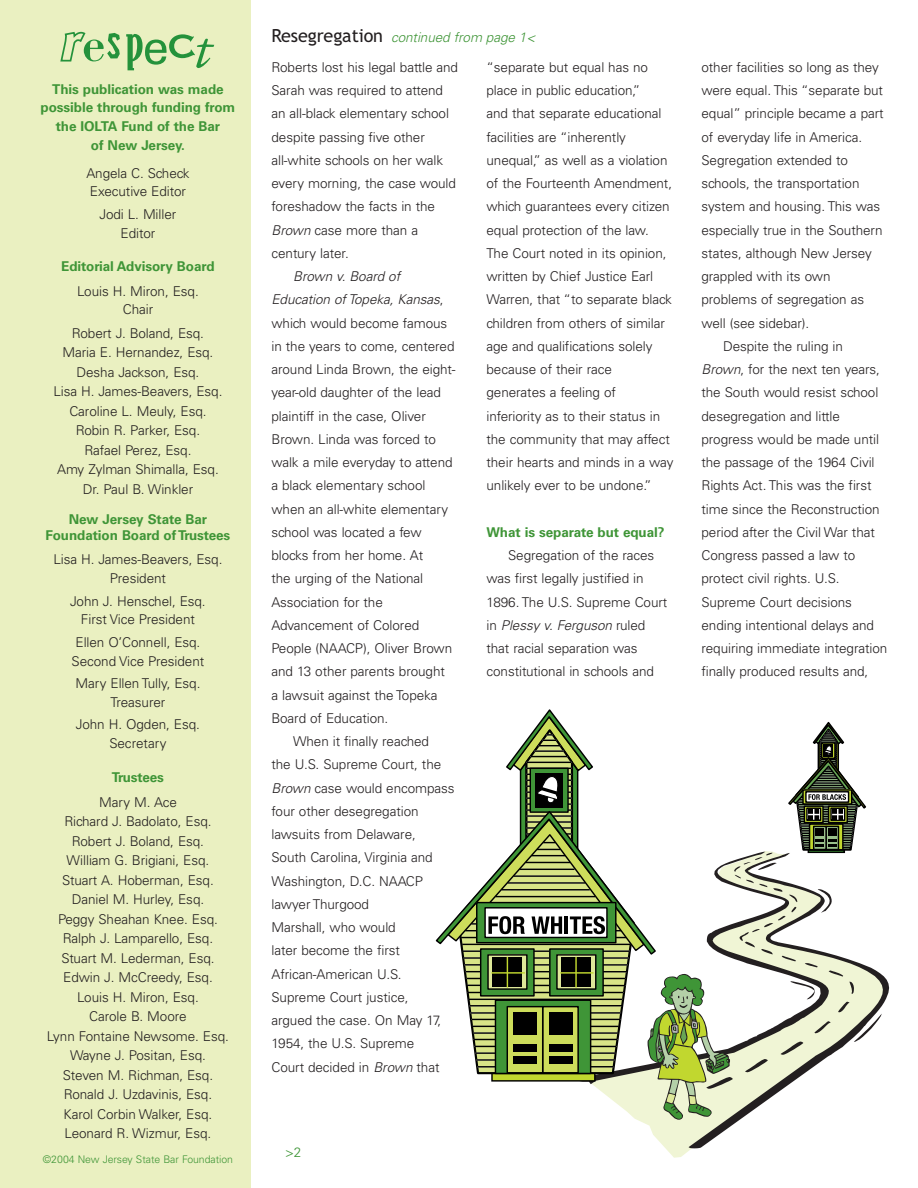
<style>
.page{position:relative;width:918px;height:1188px;background:#fff}
.page>*{position:absolute;margin:0;border:0;box-sizing:border-box;transform-origin:0 0}
.t1{font:300 13.5px/23.2px "Univers";letter-spacing:-.005em;color:#231f20;text-align:center}
.t2{font:700 13.5px/18.8px "Univers";letter-spacing:-.005em;color:#3f9537;text-align:center}
.t3{font:italic 300 13.5px "Univers";letter-spacing:-.005em;color:#231f20}
.t4{font:italic 300 13.5px "Univers";letter-spacing:-.005em;color:#3f9537}
.t5{font:300 13.5px "Univers";color:#3f9537}
.t6{font:300 10.5px "Univers";letter-spacing:-.005em;color:#3f9537}
.s1{font-family:"Trebuchet MS";font-weight:400;font-style:normal;font-size:18px;color:#231f20}
.s2{font-style:italic}
.s3{font-style:normal}
</style>
<div class="page">
<div style="left:0;top:0;width:251px;height:1188px;background:#eaf0c1"></div>
<svg style="left:60px;top:31px;width:60px;height:31px"></svg>
<svg style="left:126px;top:34px;width:88px;height:36px"></svg>
<svg style="left:638px;top:1120px;width:61px;height:38px;fill:#f0f5d5"></svg>
<svg style="left:689px;top:975px;width:200px;height:173px"></svg>
<svg style="left:435px;top:709px;width:447px;height:411px"></svg>
<p class="t2" style="left:41px;top:81px;width:196px">This publication was made possible through funding from the IOLTA Fund of the Bar<br>of New Jersey.</p>
<p class="t1" style="left:86px;top:165px;width:105px;line-height:18.8px;text-align:left">Angela C. Scheck<br>Executive Editor</p>
<p class="t1" style="left:100px;top:206px;width:78px;line-height:18.8px">Jodi L. Miller<br>Editor</p>
<p class="t2" style="left:61px;top:259px;width:155px">Editorial Advisory Board</p>
<p class="t1" style="left:77px;top:283px;width:123px;line-height:18.8px">Louis H. Miron, Esq.<br>Chair</p>
<p class="t1" style="left:53px;top:324px;width:171px;line-height:19.5px">Robert J. Boland, Esq.<br>Maria E. Hernandez, Esq.<br>Desha Jackson, Esq.<br>Lisa H. James-Beavers, Esq.<br>Caroline L. Meuly, Esq.<br>Robin R. Parker, Esq.<br>Rafael Perez, Esq.<br>Amy Zylman Shimalla, Esq.<br>Dr. Paul B. Winkler</p>
<p class="t2" style="left:46px;top:512px;width:186px;line-height:16.5px">New Jersey State Bar<br>Foundation Board of Trustees</p>
<p class="t1" style="left:53px;top:551px;width:171px;line-height:18.8px">Lisa H. James-Beavers, Esq.<br>President</p>
<p class="t1" style="left:70px;top:593px;width:137px;line-height:18.8px">John J. Henschel, Esq.<br>First Vice President</p>
<p class="t1" style="left:72px;top:634px;width:134px;line-height:18.8px;text-align:left">Ellen O’Connell, Esq.<br>Second Vice President</p>
<p class="t1" style="left:76px;top:675px;width:126px;line-height:18.8px">Mary Ellen Tully, Esq.<br>Treasurer</p>
<p class="t1" style="left:76px;top:716px;width:125px;line-height:18.8px">John H. Ogden, Esq.<br>Secretary</p>
<p class="t2" style="left:112px;top:769px;width:54px">Trustees</p>
<p class="t1" style="left:47px;top:794px;width:184px;line-height:19.5px">Mary M. Ace<br>Richard J. Badolato, Esq.<br>Robert J. Boland, Esq.<br>William G. Brigiani, Esq.<br>Stuart A. Hoberman, Esq.<br>Daniel M. Hurley, Esq.<br>Peggy Sheahan Knee. Esq.<br>Ralph J. Lamparello, Esq.<br>Stuart M. Lederman, Esq.<br>Edwin J. McCreedy, Esq.<br>Louis H. Miron, Esq.<br>Carole B. Moore<br>Lynn Fontaine Newsome. Esq.<br>Wayne J. Positan, Esq.<br>Steven M. Richman, Esq.<br>Ronald J. Uzdavinis, Esq.<br>Karol Corbin Walker, Esq.<br>Leonard R. Wizmur, Esq.</p>
<p class="t6" style="left:43px;top:1156px;width:192px">©2004 New Jersey State Bar Foundation</p>
<p class="t4" style="left:272px;top:32px;width:265px"><span class="s1">Resegregation</span> continued from page 1&lt;</p>
<p class="t1" style="left:271px;top:57px;width:188px;text-align:left">Roberts lost his legal battle and<br>Sarah was required to attend an all-black elementary school despite passing five other all-white schools on her walk every morning, the case would foreshadow the facts in the<br><span class="s2">Brown</span> case more than a century later.</p>
<p class="t3" style="left:293px;top:271px;width:109px">Brown v. Board of</p>
<p class="t3" style="left:271px;top:295px;width:174px">Education of Topeka, Kansas<span class="s3">,</span></p>
<p class="t1" style="left:271px;top:313px;width:177px">which would become famous</p>
<p class="t1" style="left:271px;top:336px;width:185px">in the years to come, centered</p>
<p class="t1" style="left:271px;top:359px;width:186px">around Linda Brown, the eight-</p>
<p class="t1" style="left:271px;top:382px;width:171px">year-old daughter of the lead</p>
<p class="t1" style="left:271px;top:406px;width:156px">plaintiff in the case, Oliver</p>
<p class="t1" style="left:271px;top:429px;width:166px">Brown. Linda was forced to</p>
<p class="t1" style="left:271px;top:452px;width:183px">walk a mile everyday to attend</p>
<p class="t1" style="left:271px;top:475px;width:155px">a black elementary school</p>
<p class="t1" style="left:271px;top:499px;width:178px">when an all-white elementary</p>
<p class="t1" style="left:271px;top:522px;width:152px">school was located a few</p>
<p class="t1" style="left:271px;top:545px;width:153px">blocks from her home. At</p>
<p class="t1" style="left:271px;top:568px;width:153px">the urging of the National</p>
<p class="t1" style="left:271px;top:592px;width:113px">Association for the</p>
<p class="t1" style="left:271px;top:615px;width:149px">Advancement of Colored</p>
<p class="t1" style="left:271px;top:638px;width:182px">People (NAACP), Oliver Brown</p>
<p class="t1" style="left:271px;top:661px;width:175px">and 13 other parents brought</p>
<p class="t1" style="left:271px;top:685px;width:168px">a lawsuit against the Topeka</p>
<p class="t1" style="left:271px;top:708px;width:118px">Board of Education.</p>
<p class="t1" style="left:293px;top:731px;width:138px">When it finally reached</p>
<p class="t1" style="left:271px;top:754px;width:171px">the U.S. Supreme Court, the</p>
<p class="t1" style="left:271px;top:778px;width:185px"><span class="s2">Brown</span> case would encompass</p>
<p class="t1" style="left:271px;top:801px;width:149px">four other desegregation</p>
<p class="t1" style="left:271px;top:824px;width:146px">lawsuits from Delaware,</p>
<p class="t1" style="left:271px;top:847px;width:163px">South Carolina, Virginia and</p>
<p class="t1" style="left:271px;top:871px;width:153px">Washington, D.C. NAACP</p>
<p class="t1" style="left:271px;top:894px;width:99px">lawyer Thurgood</p>
<p class="t1" style="left:271px;top:917px;width:126px">Marshall, who would</p>
<p class="t1" style="left:271px;top:940px;width:130px">later become the first</p>
<p class="t1" style="left:271px;top:964px;width:132px">African-American U.S.</p>
<p class="t1" style="left:271px;top:987px;width:139px">Supreme Court justice,</p>
<p class="t1" style="left:271px;top:1010px;width:171px">argued the case. On May 17,</p>
<p class="t1" style="left:271px;top:1033px;width:144px">1954, the U.S. Supreme</p>
<p class="t1" style="left:271px;top:1057px;width:170px">Court decided in <span class="s2">Brown</span> that</p>
<p class="t1" style="left:486px;top:57px;width:188px;text-align:left">“separate but equal has no place in public education,”<br>and that separate educational facilities are “inherently unequal,” as well as a violation of the Fourteenth Amendment, which guarantees every citizen equal protection of the law.<br>The Court noted in its opinion, written by Chief Justice Earl<br>Warren, that “to separate black children from others of similar age and qualifications solely because of their race generates a feeling of inferiority as to their status in the community that may affect their hearts and minds in a way unlikely ever to be undone.”</p>
<p class="t2" style="left:486px;top:524px;width:180px">What is separate but equal?</p>
<p class="t1" style="left:486px;top:545px;width:182px;text-align:left;text-indent:22px">Segregation of the races was first legally justified in<br>1896. The U.S. Supreme Court in <span class="s2">Plessy v. Ferguson</span> ruled that racial separation was constitutional in schools and</p>
<p class="t1" style="left:701px;top:57px;width:179px">other facilities so long as they</p>
<p class="t1" style="left:701px;top:80px;width:183px">were equal. This “separate but</p>
<p class="t1" style="left:701px;top:103px;width:184px">equal” principle became a part</p>
<p class="t1" style="left:701px;top:127px;width:162px">of everyday life in America.</p>
<p class="t1" style="left:701px;top:150px;width:148px">Segregation extended to</p>
<p class="t1" style="left:701px;top:173px;width:160px">schools, the transportation</p>
<p class="t1" style="left:701px;top:196px;width:180px">system and housing. This was</p>
<p class="t1" style="left:701px;top:220px;width:183px">especially true in the Southern</p>
<p class="t1" style="left:701px;top:243px;width:172px">states, although New Jersey</p>
<p class="t1" style="left:701px;top:266px;width:131px">grappled with its own</p>
<p class="t1" style="left:701px;top:289px;width:164px">problems of segregation as</p>
<p class="t1" style="left:701px;top:313px;width:109px">well (see sidebar).</p>
<p class="t1" style="left:723px;top:336px;width:121px">Despite the ruling in</p>
<p class="t1" style="left:701px;top:359px;width:180px"><span class="s2">Brown</span>, for the next ten years,</p>
<p class="t1" style="left:701px;top:382px;width:178px">the South would resist school</p>
<p class="t1" style="left:701px;top:406px;width:140px">desegregation and little</p>
<p class="t1" style="left:701px;top:429px;width:179px">progress would be made until</p>
<p class="t1" style="left:701px;top:452px;width:175px">the passage of the 1964 Civil</p>
<p class="t1" style="left:701px;top:475px;width:172px">Rights Act. This was the first</p>
<p class="t1" style="left:701px;top:499px;width:180px">time since the Reconstruction</p>
<p class="t1" style="left:701px;top:522px;width:175px">period after the Civil War that</p>
<p class="t1" style="left:701px;top:545px;width:155px">Congress passed a law to</p>
<p class="t1" style="left:701px;top:568px;width:139px">protect civil rights. U.S.</p>
<p class="t1" style="left:701px;top:592px;width:152px">Supreme Court decisions</p>
<p class="t1" style="left:701px;top:615px;width:174px">ending intentional delays and</p>
<p class="t1" style="left:701px;top:638px;width:187px">requiring immediate integration</p>
<p class="t1" style="left:701px;top:661px;width:168px">finally produced results and,</p>
<p class="t5" style="left:285px;top:1147px;width:18px">&gt;2</p>
</div>
